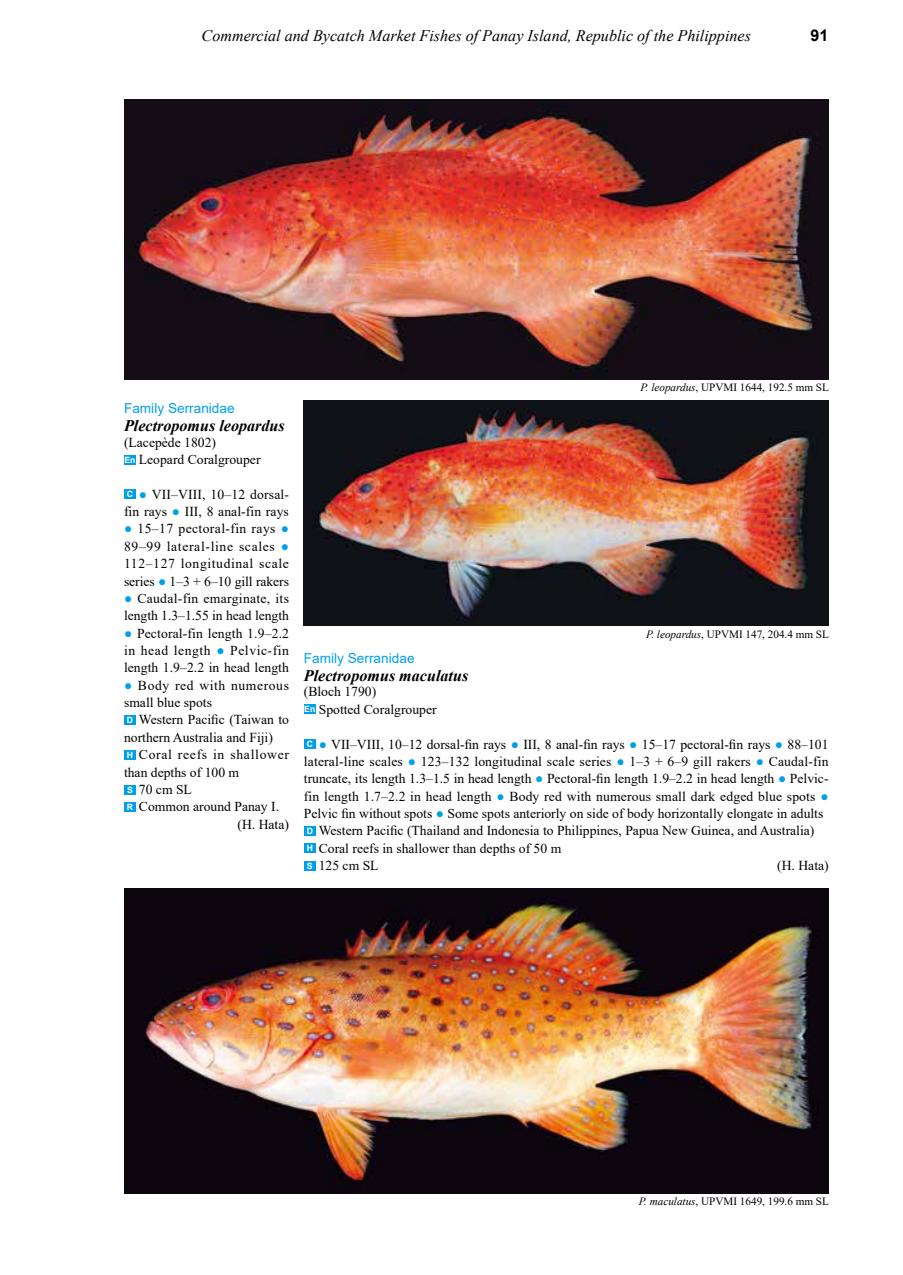
<style>
.page{position:relative;width:903px;height:1275px;background:#fff}
.page>*{position:absolute;margin:0;border:0;box-sizing:border-box;transform-origin:0 0}
.t1{font:italic 16.1px "Times New Roman";color:#000}
.t2{font:italic 700 16.1px "Times New Roman";color:#000}
.t3{font:700 16.1px "Arial";color:#000}
.t4{font:13.65px/17.3px "Times New Roman";color:#000}
.t5{font:13.65px/17.3px "Times New Roman";letter-spacing:.02em;color:#000}
.t6{font:13.65px/17.3px "Times New Roman";letter-spacing:.045em;color:#000}
.t7{font:13.65px "Arial";color:#00a0e9}
.t8{font:13.65px "Times New Roman";letter-spacing:.05em;color:#000}
.t9{font:11.2px "Times New Roman";color:#000}
.t10{font:700 8.75px "Arial";color:#fff}
.s1{color:#00a0e9}
.s2{font-style:italic}
</style>
<div class="page">
<img style="left:304px;top:400px;width:524px;height:226px">
<img style="left:124px;top:99px;width:704px;height:280px">
<img style="left:124px;top:888px;width:704px;height:305px">
<div style="left:124px;top:455px;width:12px;height:9px;background:#00a0e9"></div>
<div style="left:124px;top:489px;width:12px;height:10px;background:#00a0e9"></div>
<div style="left:124px;top:715px;width:12px;height:10px;background:#00a0e9"></div>
<div style="left:124px;top:785px;width:12px;height:9px;background:#00a0e9"></div>
<div style="left:124px;top:750px;width:12px;height:9px;background:#00a0e9"></div>
<div style="left:124px;top:802px;width:12px;height:10px;background:#00a0e9"></div>
<div style="left:304px;top:705px;width:12px;height:9px;background:#00a0e9"></div>
<div style="left:304px;top:739px;width:12px;height:10px;background:#00a0e9"></div>
<div style="left:304px;top:826px;width:12px;height:9px;background:#00a0e9"></div>
<div style="left:304px;top:861px;width:12px;height:10px;background:#00a0e9"></div>
<div style="left:304px;top:844px;width:12px;height:9px;background:#00a0e9"></div>
<p class="t1" style="left:202px;top:24px;width:551px">Commercial and Bycatch Market Fishes ofPanay Island, Republic of the Philippines</p>
<p class="t3" style="left:810px;top:24px;width:19px">91</p>
<p class="t7" style="left:124px;top:399px;width:112px">Family Serranidae</p>
<p class="t2" style="left:124px;top:415px;width:162px">Plectropomus leopardus</p>
<p class="t4" style="left:139px;top:433px;width:123px;text-indent:-15px">(Lacepède 1802(<br>Leopard Coralgrouper</p>
<p class="t4" style="left:124px;top:502px;width:166px">fin rays <span class="s1">●</span> III 8, anal-fin rays</p>
<p class="t10" style="left:124px;top:453px;width:13px">En</p>
<p class="t10" style="left:127px;top:488px;width:8px">C</p>
<p class="t4" style="left:139px;top:485px;width:152px"><span class="s1">●</span> VII–VIII, 10–12 dorsal-</p>
<p class="t4" style="left:124px;top:520px;width:167px;text-align:justify"><span class="s1">●</span> 15–17 pectoral-fin rays <span class="s1">● </span>89–99 lateral-line scales <span class="s1">● </span>112–127 longitudinal scale series <span class="s1">●</span> –6+3–1 10 gill rakers</p>
<p class="t5" style="left:124px;top:589px;width:166px"><span class="s1">●</span> Caudal-fin emarginate, its length 1.3–1.55 in head length</p>
<p class="t4" style="left:124px;top:624px;width:167px;text-align:justify"><span class="s1">●</span> Pectoral-fin length 1.9–2.2 in head length <span class="s1">●</span> Pelvic-fin length 1.9–2.2 in head length</p>
<p class="t6" style="left:124px;top:676px;width:166px"><span class="s1">●</span> Body red with numerous small blue spots</p>
<p class="t4" style="left:124px;top:711px;width:166px;text-indent:15px">Western Pacific (Taiwan to northern Australia and Fiji(</p>
<p class="t8" style="left:139px;top:745px;width:152px">Coral reefs in shallower</p>
<p class="t4" style="left:124px;top:763px;width:117px">than depths of 100 m</p>
<p class="t4" style="left:139px;top:780px;width:55px">70 cm SL</p>
<p class="t4" style="left:139px;top:798px;width:142px">Common around Panay .I</p>
<p class="t4" style="left:237px;top:815px;width:53px">H( . Hata(</p>
<p class="t10" style="left:127px;top:714px;width:8px">D</p>
<p class="t10" style="left:127px;top:748px;width:8px">H</p>
<p class="t10" style="left:127px;top:783px;width:7px">S</p>
<p class="t10" style="left:127px;top:801px;width:8px">R</p>
<p class="t9" style="left:640px;top:379px;width:190px"><span class="s2">.P leopardus</span>, UPVMI 1644, 192.5 mm SL</p>
<p class="t9" style="left:646px;top:626px;width:184px"><span class="s2">.P leopardus</span>, UPVMI 147, 204.4 mm SL</p>
<p class="t7" style="left:304px;top:649px;width:112px">Family Serranidae</p>
<p class="t2" style="left:304px;top:664px;width:166px">Plectropomus maculatus</p>
<p class="t4" style="left:319px;top:683px;width:119px;text-indent:-15px">(Bloch 1790(<br>Spotted Coralgrouper</p>
<p class="t4" style="left:304px;top:735px;width:526px;text-align:right"><span class="s1">●</span> VII–VIII, 10–12 dorsal-fin rays <span class="s1">●</span> III 8, anal-fin rays <span class="s1">●</span> 15–17 pectoral-fin rays <span class="s1">●</span> 88–101 lateral-line scales <span class="s1">●</span> 123–132 longitudinal scale series <span class="s1">●</span> 9–6+3–1 gill rakers <span class="s1">●</span> Caudal-fin</p>
<p class="t4" style="left:304px;top:787px;width:526px">fin length 1.7–2.2 in head length <span class="s1">●</span> Body red with numerous small dark edged blue spots <span class="s1">●</span></p>
<p class="t10" style="left:304px;top:703px;width:13px">En</p>
<p class="t10" style="left:307px;top:738px;width:8px">C</p>
<p class="t4" style="left:304px;top:770px;width:526px">truncate, its length 1.3–1.5 in head length <span class="s1">●</span> Pectoral-fin length 1.9–2.2 in head length <span class="s1">●</span> Pelvic-</p>
<p class="t4" style="left:304px;top:804px;width:521px">Pelvic fin without spots <span class="s1">●</span> Some spots anteriorly on side of body horizontally elongate in adults</p>
<p class="t4" style="left:319px;top:822px;width:497px">Western Pacific (Thailand and Indonesia to Philippines, Papua New Guinea, and Australia(</p>
<p class="t4" style="left:319px;top:839px;width:244px">Coral reefs in shallower than depths of 50 m</p>
<p class="t4" style="left:777px;top:856px;width:53px">(H. Hata(</p>
<p class="t10" style="left:307px;top:824px;width:8px">D</p>
<p class="t10" style="left:307px;top:860px;width:7px">S</p>
<p class="t10" style="left:307px;top:842px;width:8px">H</p>
<p class="t4" style="left:319px;top:856px;width:61px">125 cm SL</p>
<p class="t9" style="left:639px;top:1194px;width:192px"><span class="s2">.P maculatus</span>, UPVMI 1649, 199.6 mm SL</p>
</div>
